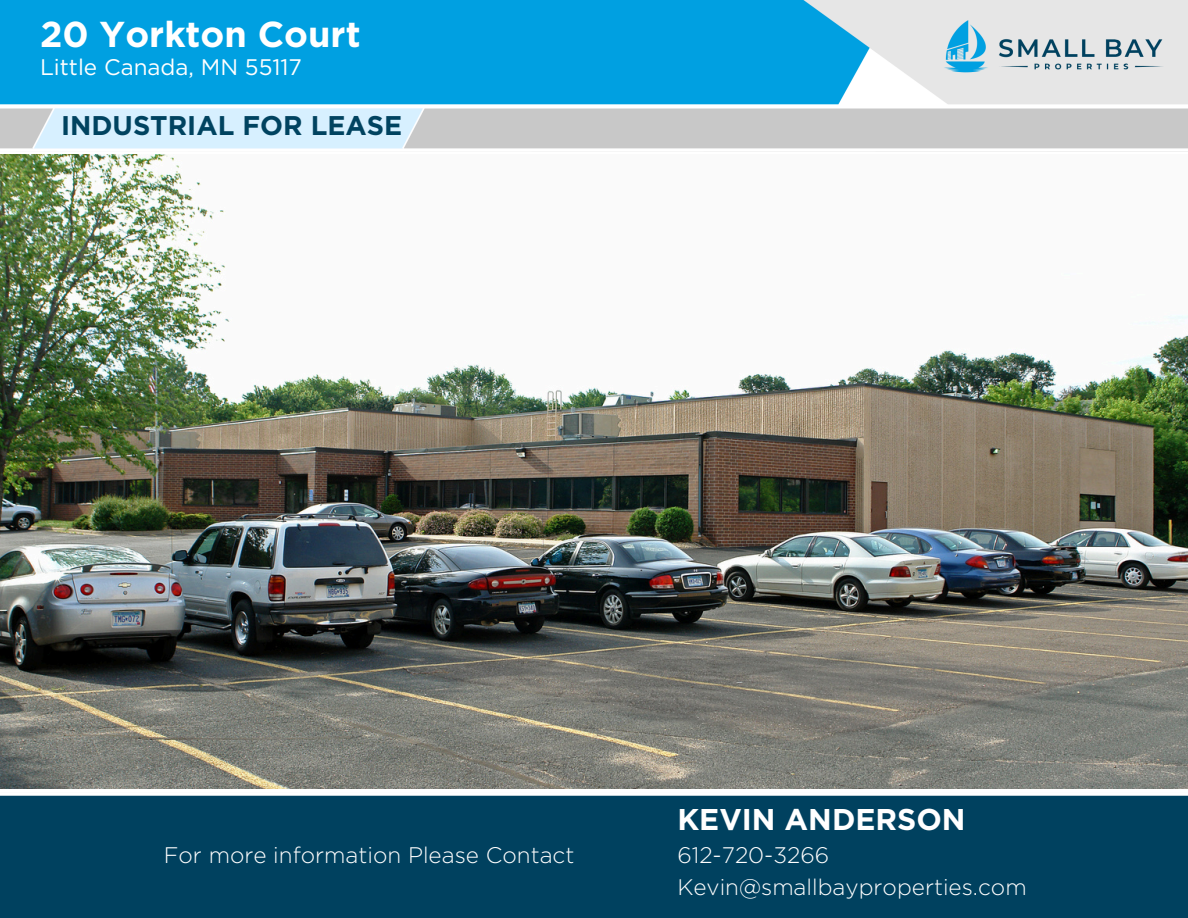
<style>
.page{position:relative;width:1188px;height:918px;background:#fff}
.page>*{position:absolute;margin:0;border:0;box-sizing:border-box;transform-origin:0 0}
.t1{font:700 36px "Gotham";color:#fff}
.t2{font:700 30px "Gotham";color:#fff}
.t3{font:700 27px "Gotham";color:#004360}
.t4{font:300 22.5px "Gotham";color:#fff}
.t5{font:22.5px "Gotham";color:#fff}
</style>
<div class="page">
<img style="left:0;top:0;width:1188px;height:918px">
<img style="left:0;top:154px;width:1188px;height:635px">
<p class="t1" style="left:40px;top:12px;width:322px">20 Yorkton Court</p>
<h3 class="t5" style="left:40px;top:54px;width:263px">Little Canada, MN 55117</h3>
<p class="t3" style="left:61px;top:110px;width:343px">INDUSTRIAL FOR LEASE</p>
<p class="t2" style="left:677px;top:801px;width:290px">KEVIN ANDERSON</p>
<h2 class="t4" style="left:164px;top:841px;width:412px">For more information Please Contact</h2>
<p class="t4" style="left:677px;top:842px;width:153px">612-720-3266</p>
<p class="t4" style="left:677px;top:873px;width:351px">Kevin@smallbayproperties.com</p>
</div>
